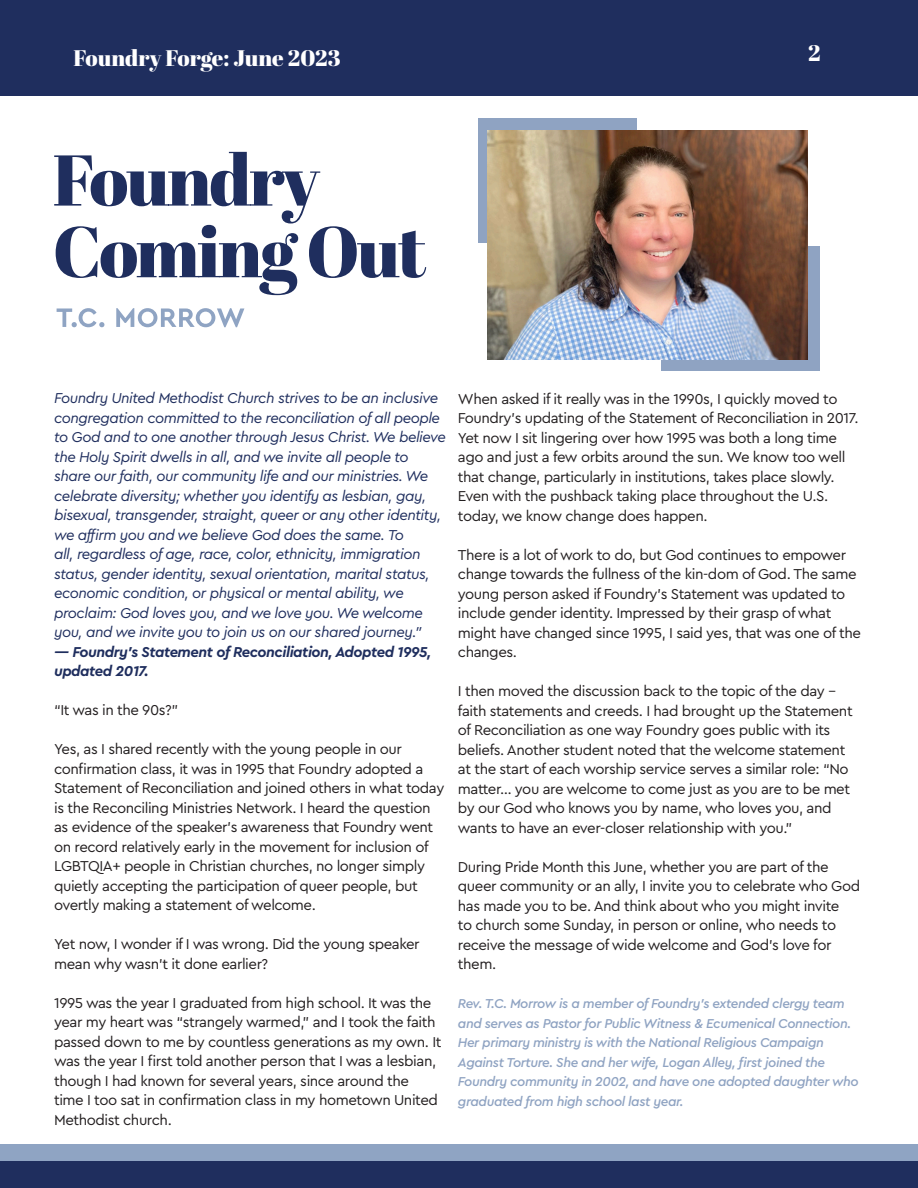
<style>
.page{position:relative;width:918px;height:1188px;background:#fff}
.page>*{position:absolute;margin:0;border:0;box-sizing:border-box;transform-origin:0 0}
.t1{font:22.5px "Abril Fatface";color:#fff}
.t2{font:15px/19.5px "Cera Pro";letter-spacing:-.03em;color:#231f20}
.t3{font:italic 15px/19.5px "Cera Pro";letter-spacing:-.03em;color:#1f2e5e}
.t4{font:italic 700 15px/19.5px "Cera Pro";letter-spacing:-.03em;color:#1f2e5e}
.t5{font:italic 500 13.5px/19.5px "Cera Pro";letter-spacing:-.03em;color:#8fa3c2}
</style>
<div class="page">
<div style="left:0;top:0;width:918px;height:95px;background:#1f2e5e"></div>
<div style="left:0;top:1153px;width:918px;height:35px;background:#1f2e5e"></div>
<div style="left:0;top:1145px;width:918px;height:16px;background:#8fa4c3"></div>
<svg style="left:57px;top:308px;width:187px;height:19px"></svg>
<svg style="left:54px;top:152px;width:372px;height:143px"></svg>
<div style="left:661px;top:246px;width:159px;height:125px;background:#8fa3c2"></div>
<div style="left:478px;top:118px;width:159px;height:124px;background:#8fa3c2"></div>
<img style="left:488px;top:131px;width:319px;height:229px">
<p class="t1" style="left:73px;top:42px;width:269px">Foundry Forge: June 2023</p>
<p class="t1" style="left:808px;top:38px;width:14px">2</p>
<p class="t3" style="left:54px;top:388px;width:393px">Foundry United Methodist Church strives to be an inclusive congregation committed to the reconciliation of all people to God and to one another through Jesus Christ. We believe the Holy Spirit dwells in all, and we invite all people to share our faith, our community life and our ministries. We celebrate diversity; whether you identify as lesbian, gay, bisexual, transgender, straight, queer or any other identity, we affirm you and we believe God does the same. To<br>all, regardless of age, race, color, ethnicity, immigration status, gender identity, sexual orientation, marital status, economic condition, or physical or mental ability, we proclaim: God loves you, and we love you. We welcome you, and we invite you to join us on our shared journey.”</p>
<p class="t4" style="left:54px;top:641px;width:379px">— Foundry’s Statement of Reconciliation, Adopted 1995, updated 2017.</p>
<p class="t2" style="left:54px;top:700px;width:126px">“It was in the 90s?”</p>
<p class="t2" style="left:54px;top:739px;width:392px">Yes, as I shared recently with the young people in our confirmation class, it was in 1995 that Foundry adopted a Statement of Reconciliation and joined others in what today is the Reconciling Ministries Network. I heard the question as evidence of the speaker’s awareness that Foundry went on record relatively early in the movement for inclusion of LGBTQIA+ people in Christian churches, no longer simply quietly accepting the participation of queer people, but overtly making a statement of welcome.</p>
<p class="t2" style="left:54px;top:934px;width:367px">Yet now, I wonder if I was wrong. Did the young speaker mean why wasn’t it done earlier?</p>
<p class="t2" style="left:54px;top:992px;width:389px">1995 was the year I graduated from high school. It was the year my heart was “strangely warmed,” and I took the faith passed down to me by countless generations as my own. It was the year I first told another person that I was a lesbian, though I had known for several years, since around the time I too sat in confirmation class in my hometown United Methodist church.</p>
<p class="t2" style="left:458px;top:388px;width:402px">When asked if it really was in the 1990s, I quickly moved to Foundry’s updating of the Statement of Reconciliation in 2017.<br>Yet now I sit lingering over how 1995 was both a long time ago and just a few orbits around the sun. We know too well that change, particularly in institutions, takes place slowly.<br>Even with the pushback taking place throughout the U.S. today, we know change does happen.</p>
<p class="t2" style="left:458px;top:544px;width:405px">There is a lot of work to do, but God continues to empower change towards the fullness of the kin-dom of God. The same young person asked if Foundry’s Statement was updated to include gender identity. Impressed by their grasp of what might have changed since 1995, I said yes, that was one of the changes.</p>
<p class="t2" style="left:458px;top:681px;width:396px">I then moved the discussion back to the topic of the day – faith statements and creeds. I had brought up the Statement of Reconciliation as one way Foundry goes public with its beliefs. Another student noted that the welcome statement at the start of each worship service serves a similar role: “No matter… you are welcome to come just as you are to be met by our God who knows you by name, who loves you, and wants to have an ever-closer relationship with you.”</p>
<p class="t2" style="left:458px;top:856px;width:404px">During Pride Month this June, whether you are part of the queer community or an ally, I invite you to celebrate who God has made you to be. And think about who you might invite<br>to church some Sunday, in person or online, who needs to receive the message of wide welcome and God’s love for them.</p>
<p class="t5" style="left:458px;top:993px;width:402px">Rev. T.C. Morrow is a member of Foundry’s extended clergy team and serves as Pastor for Public Witness &amp; Ecumenical Connection.<br>Her primary ministry is with the National Religious Campaign Against Torture. She and her wife, Logan Alley, first joined the Foundry community in 2002, and have one adopted daughter who graduated from high school last year.</p>
</div>
